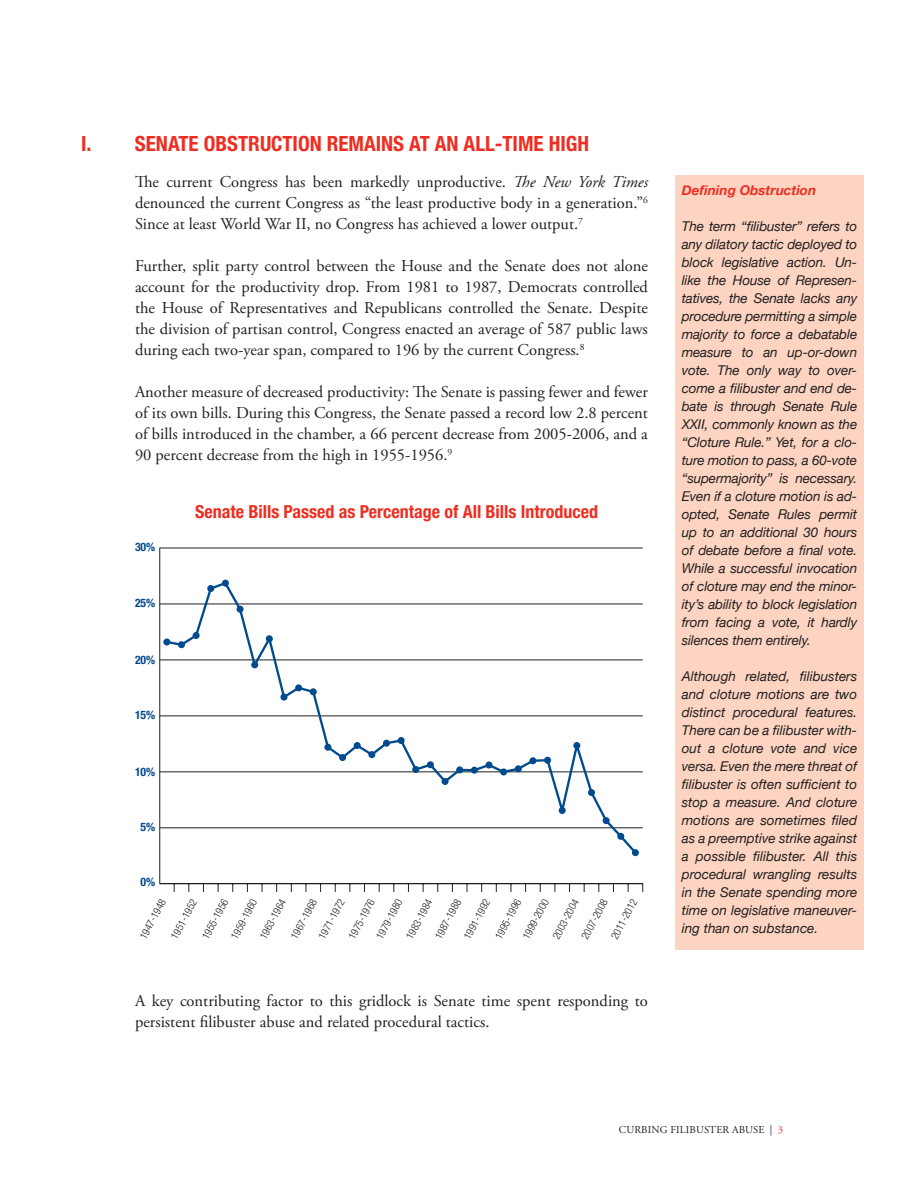
<style>
.page{position:relative;width:918px;height:1188px;background:#fff}
.page>*{position:absolute;margin:0;border:0;box-sizing:border-box;transform-origin:0 0}
.Heading{font:700 condensed 21px "Helvetica Neue";color:#ee2e22}
.Subhead{font:700 condensed 18px "Helvetica Neue";color:#ee2e22}
.Body_Copy{font:16.5px/21px "Adobe Garamond Pro";color:#231f20;text-align:justify}
.side_bar_copy{font:italic 13.5px/18px "Helvetica Neue";letter-spacing:-.01em;color:#231f20;text-align:justify}
.side_bar_head{font:italic 700 13.5px "Helvetica Neue";color:#ee2e22}
.t1{font:700 condensed 11.7px "Helvetica Neue";color:#004a8d}
.t2{font:300 condensed 10.5px "Helvetica Neue";color:#231f20}
.t3{font:10.5px "Adobe Garamond Pro";letter-spacing:.015em;color:#231f20}
.s1{font-style:italic}
.s2{color:#ee2e22}
</style>
<div class="page">
<div style="left:675px;top:176px;width:189px;height:774px;background:#fcd4c1"></div>
<hr style="left:160px;top:883px;width:483px;height:1px;background:#231f20">
<hr style="left:159px;top:548px;width:1px;height:336px;background:#231f20">
<hr style="left:160px;top:548px;width:483px;height:1px;background:#231f20">
<hr style="left:160px;top:604px;width:483px;height:1px;background:#231f20">
<hr style="left:160px;top:660px;width:483px;height:1px;background:#231f20">
<hr style="left:160px;top:716px;width:483px;height:1px;background:#231f20">
<hr style="left:160px;top:772px;width:483px;height:1px;background:#231f20">
<hr style="left:160px;top:828px;width:483px;height:1px;background:#231f20">
<hr style="left:160px;top:884px;width:483px;height:1px;background:#231f20">
<svg style="left:164px;top:580px;width:475px;height:276px"></svg>
<div style="left:163px;top:639px;width:7px;height:7px;background:#004a8d;border-radius:50%"></div>
<div style="left:178px;top:641px;width:7px;height:7px;background:#004a8d;border-radius:50%"></div>
<div style="left:193px;top:632px;width:7px;height:7px;background:#004a8d;border-radius:50%"></div>
<div style="left:207px;top:585px;width:7px;height:7px;background:#004a8d;border-radius:50%"></div>
<div style="left:222px;top:580px;width:7px;height:7px;background:#004a8d;border-radius:50%"></div>
<div style="left:237px;top:606px;width:7px;height:7px;background:#004a8d;border-radius:50%"></div>
<div style="left:251px;top:661px;width:7px;height:7px;background:#004a8d;border-radius:50%"></div>
<div style="left:266px;top:635px;width:7px;height:7px;background:#004a8d;border-radius:50%"></div>
<div style="left:280px;top:694px;width:8px;height:7px;background:#004a8d;border-radius:50%"></div>
<div style="left:295px;top:684px;width:7px;height:7px;background:#004a8d;border-radius:50%"></div>
<div style="left:310px;top:688px;width:7px;height:7px;background:#004a8d;border-radius:50%"></div>
<div style="left:324px;top:744px;width:7px;height:7px;background:#004a8d;border-radius:50%"></div>
<div style="left:339px;top:754px;width:7px;height:7px;background:#004a8d;border-radius:50%"></div>
<div style="left:354px;top:742px;width:7px;height:7px;background:#004a8d;border-radius:50%"></div>
<div style="left:368px;top:751px;width:7px;height:7px;background:#004a8d;border-radius:50%"></div>
<div style="left:383px;top:740px;width:7px;height:7px;background:#004a8d;border-radius:50%"></div>
<div style="left:398px;top:737px;width:7px;height:7px;background:#004a8d;border-radius:50%"></div>
<div style="left:412px;top:766px;width:7px;height:7px;background:#004a8d;border-radius:50%"></div>
<div style="left:427px;top:761px;width:7px;height:7px;background:#004a8d;border-radius:50%"></div>
<div style="left:442px;top:778px;width:7px;height:7px;background:#004a8d;border-radius:50%"></div>
<div style="left:456px;top:766px;width:7px;height:7px;background:#004a8d;border-radius:50%"></div>
<div style="left:471px;top:767px;width:7px;height:7px;background:#004a8d;border-radius:50%"></div>
<div style="left:485px;top:762px;width:8px;height:7px;background:#004a8d;border-radius:50%"></div>
<div style="left:500px;top:768px;width:7px;height:7px;background:#004a8d;border-radius:50%"></div>
<div style="left:515px;top:765px;width:7px;height:7px;background:#004a8d;border-radius:50%"></div>
<div style="left:529px;top:757px;width:7px;height:7px;background:#004a8d;border-radius:50%"></div>
<div style="left:544px;top:757px;width:7px;height:7px;background:#004a8d;border-radius:50%"></div>
<div style="left:559px;top:807px;width:7px;height:7px;background:#004a8d;border-radius:50%"></div>
<div style="left:573px;top:742px;width:7px;height:7px;background:#004a8d;border-radius:50%"></div>
<div style="left:588px;top:789px;width:7px;height:7px;background:#004a8d;border-radius:50%"></div>
<div style="left:603px;top:817px;width:7px;height:7px;background:#004a8d;border-radius:50%"></div>
<div style="left:617px;top:833px;width:7px;height:7px;background:#004a8d;border-radius:50%"></div>
<div style="left:632px;top:849px;width:7px;height:7px;background:#004a8d;border-radius:50%"></div>
<p class="Heading" style="left:81px;top:131px;width:510px">I. SENATE OBSTRUCTION REMAINS AT AN ALL-TIME HIGH</p>
<p class="Body_Copy" style="left:135px;top:172px;width:514px">The current Congress has been markedly unproductive. <span class="s1">The New York Times </span>denounced the current Congress as “the least productive body in a generation.”<sup>6<br></sup>Since at least World War II, no Congress has achieved a lower output.<sup>7</sup></p>
<p class="Body_Copy" style="left:135px;top:256px;width:515px">Further, split party control between the House and the Senate does not alone account for the productivity drop. From 1981 to 1987, Democrats controlled the House of Representatives and Republicans controlled the Senate. Despite the division of partisan control, Congress enacted an average of 587 public laws during each two-year span, compared to 196 by the current Congress.<sup>8</sup></p>
<p class="Body_Copy" style="left:135px;top:382px;width:515px">Another measure of decreased productivity: The Senate is passing fewer and fewer of its own bills. During this Congress, the Senate passed a record low 2.8 percent of bills introduced in the chamber, a 66 percent decrease from 2005-2006, and a 90 percent decrease from the high in 1955-1956.<sup>9</sup></p>
<p class="t1" style="left:135px;top:539px;width:22px">30%</p>
<p class="t1" style="left:135px;top:596px;width:22px">25%</p>
<p class="t1" style="left:135px;top:653px;width:22px">20%</p>
<p class="t1" style="left:135px;top:708px;width:22px">15%</p>
<p class="t1" style="left:135px;top:765px;width:22px">10%</p>
<p class="t1" style="left:141px;top:820px;width:16px">5%</p>
<p class="Subhead" style="left:195px;top:500px;width:405px">Senate Bills Passed as Percentage of All Bills Introduced</p>
<p class="t1" style="left:141px;top:875px;width:16px">0%</p>
<p class="t2" style="left:137px;top:935px;width:45px;rotate:-62deg">1947-1948</p>
<p class="t2" style="left:168px;top:936px;width:45px;rotate:-62deg">1951-1952</p>
<p class="t2" style="left:200px;top:936px;width:45px;rotate:-62deg">1955-1956</p>
<p class="t2" style="left:228px;top:935px;width:45px;rotate:-62deg">1959-1960</p>
<p class="t2" style="left:257px;top:935px;width:45px;rotate:-62deg">1963-1964</p>
<p class="t2" style="left:288px;top:935px;width:45px;rotate:-62deg">1967-1968</p>
<p class="t2" style="left:316px;top:935px;width:45px;rotate:-62deg">1971-1972</p>
<p class="t2" style="left:346px;top:936px;width:45px;rotate:-62deg">1975-1976</p>
<p class="t2" style="left:374px;top:935px;width:45px;rotate:-62deg">1979-1980</p>
<p class="t2" style="left:404px;top:935px;width:45px;rotate:-62deg">1983-1984</p>
<p class="t2" style="left:433px;top:935px;width:45px;rotate:-62deg">1987-1988</p>
<p class="t2" style="left:461px;top:935px;width:45px;rotate:-62deg">1991-1992</p>
<p class="t2" style="left:493px;top:935px;width:45px;rotate:-62deg">1995-1996</p>
<p class="t2" style="left:520px;top:935px;width:45px;rotate:-62deg">1999-2000</p>
<p class="t2" style="left:550px;top:935px;width:45px;rotate:-62deg">2003-2004</p>
<p class="t2" style="left:579px;top:935px;width:45px;rotate:-62deg">2007-2008</p>
<p class="t2" style="left:608px;top:935px;width:45px;rotate:-62deg">2011-2012</p>
<p class="Body_Copy" style="left:135px;top:991px;width:514px">A key contributing factor to this gridlock is Senate time spent responding to persistent filibuster abuse and related procedural tactics.</p>
<p class="side_bar_head" style="left:682px;top:182px;width:136px">Defining Obstruction</p>
<p class="side_bar_copy" style="left:682px;top:217px;width:177px">The term “filibuster” refers to any dilatory tactic deployed to block legislative action. Un&shy;like the House of Represen&shy;tatives, the Senate lacks any procedure permitting a simple majority to force a debatable measure to an up-or-down vote. The only way to over&shy;come a filibuster and end de&shy;bate is through Senate Rule XXII, commonly known as the “Cloture Rule.” Yet, for a clo&shy;ture motion to pass, a 60-vote “supermajority” is necessary.<br>Even if a cloture motion is ad&shy;opted, Senate Rules permit up to an additional 30 hours of debate before a final vote.<br>While a successful invocation of cloture may end the minor&shy;ity’s ability to block legislation from facing a vote, it hardly silences them entirely.</p>
<p class="side_bar_copy" style="left:682px;top:667px;width:177px">Although related, filibusters and cloture motions are two distinct procedural features.<br>There can be a filibuster with&shy;out a cloture vote and vice versa. Even the mere threat of filibuster is often sufficient to stop a measure. And cloture motions are sometimes filed as a preemptive strike against a possible filibuster. All this procedural wrangling results in the Senate spending more time on legislative maneuver&shy;ing than on substance.</p>
<p class="t3" style="left:619px;top:1123px;width:166px">CURBING FILIBUSTER ABUSE | <span class="s2">3</span></p>
</div>
